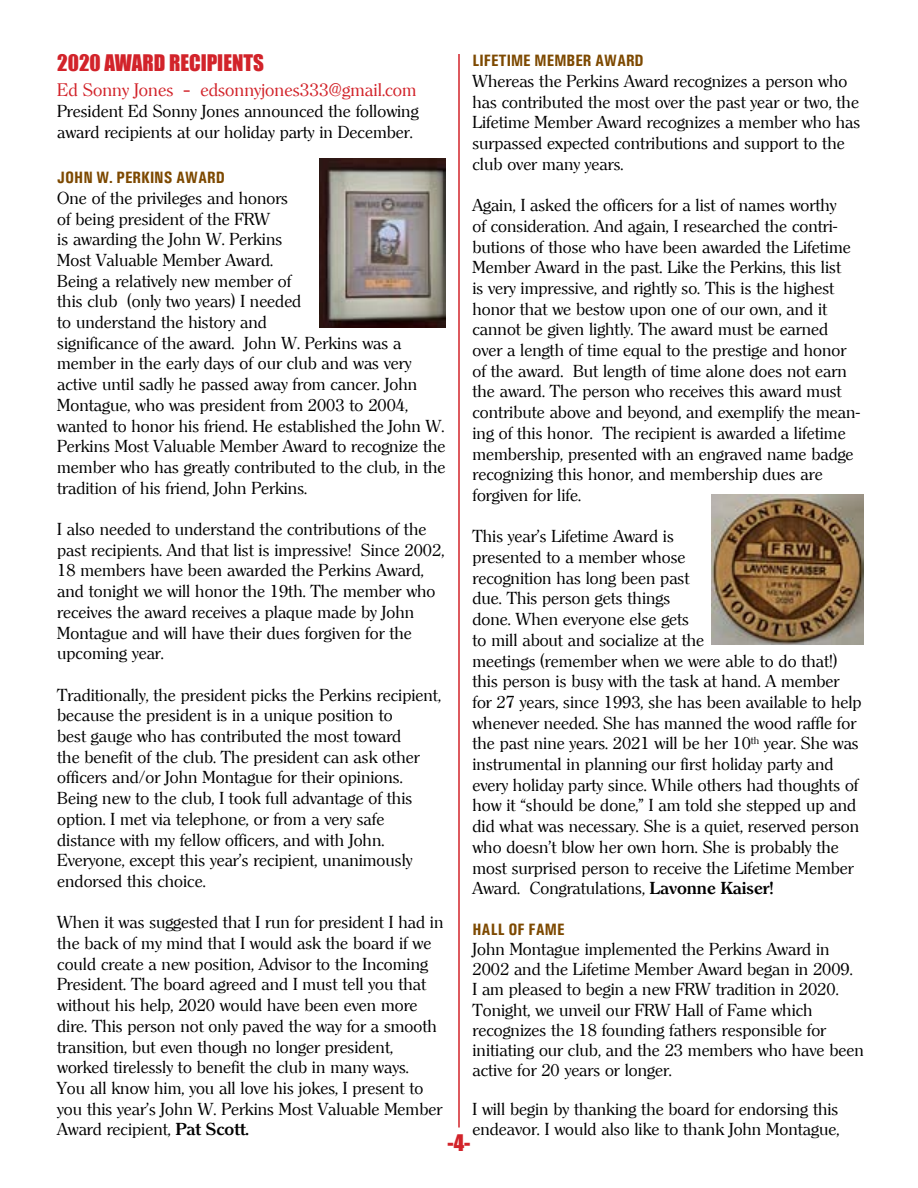
<style>
.page{position:relative;width:918px;height:1188px;background:#fff}
.page>*{position:absolute;margin:0;border:0;box-sizing:border-box;transform-origin:0 0}
.t1{font:21px "Impact";color:#d2232a}
.t2{font:18px "Clearly Roman";color:#d2232a}
.t3{font:17.25px/20.7px "Clearly Roman";color:#000}
.t4{font:700 16.5px "Univers Condensed";color:#7d4900}
.s1{font-weight:700}
</style>
<div class="page">
<img style="left:319px;top:159px;width:127px;height:168px">
<img style="left:712px;top:494px;width:152px;height:151px">
<hr style="left:458px;top:54px;width:2px;height:1074px;background:#d2232a">
<p class="t1" style="left:57px;top:46px;width:208px">2020 AWARD RECIPIENTS</p>
<p class="t2" style="left:57px;top:80px;width:361px">Ed Sonny Jones – edsonnyjones333@gmail.com</p>
<p class="t3" style="left:57px;top:100px;width:363px;line-height:21.6px">President Ed Sonny Jones announced the following award recipients at our holiday party in December.</p>
<p class="t4" style="left:57px;top:167px;width:169px">JOHN W. PERKINS AWARD</p>
<p class="t3" style="left:57px;top:188px;width:390px">One of the privileges and honors<br>of being president of the FRW<br>is awarding the John W. Perkins<br>Most Valuable Member Award.<br>Being a relatively new member of<br>this club (only two years) I needed<br>to understand the history and<br>significance of the award. John W. Perkins was a member in the early days of our club and was very active until sadly he passed away from cancer. John Montague, who was president from 2003 to 2004, wanted to honor his friend. He established the John W.<br>Perkins Most Valuable Member Award to recognize the member who has greatly contributed to the club, in the tradition of his friend, John Perkins.</p>
<p class="t3" style="left:57px;top:519px;width:389px">I also needed to understand the contributions of the past recipients. And that list is impressive! Since 2002, 18 members have been awarded the Perkins Award, and tonight we will honor the 19th. The member who receives the award receives a plaque made by John Montague and will have their dues forgiven for the upcoming year.</p>
<p class="t3" style="left:57px;top:685px;width:385px">Traditionally, the president picks the Perkins recipient, because the president is in a unique position to<br>best gauge who has contributed the most toward<br>the benefit of the club. The president can ask other officers and/or John Montague for their opinions.<br>Being new to the club, I took full advantage of this option. I met via telephone, or from a very safe distance with my fellow officers, and with John.<br>Everyone, except this year’s recipient, unanimously endorsed this choice.</p>
<p class="t3" style="left:57px;top:912px;width:388px">When it was suggested that I run for president I had in the back of my mind that I would ask the board if we could create a new position, Advisor to the Incoming President. The board agreed and I must tell you that without his help, 2020 would have been even more dire. This person not only paved the way for a smooth transition, but even though no longer president, worked tirelessly to benefit the club in many ways.<br>You all know him, you all love his jokes, I present to you this year’s John W. Perkins Most Valuable Member Award recipient, <span class="s1">Pat Scott.</span></p>
<p class="t4" style="left:472px;top:51px;width:173px">LIFETIME MEMBER AWARD</p>
<p class="t3" style="left:472px;top:71px;width:389px">Whereas the Perkins Award recognizes a person who has contributed the most over the past year or two, the Lifetime Member Award recognizes a member who has surpassed expected contributions and support to the club over many years.</p>
<p class="t3" style="left:472px;top:195px;width:389px">Again, I asked the officers for a list of names worthy<br>of consideration. And again, I researched the contri&shy;butions of those who have been awarded the Lifetime Member Award in the past. Like the Perkins, this list<br>is very impressive, and rightly so. This is the highest honor that we bestow upon one of our own, and it cannot be given lightly. The award must be earned over a length of time equal to the prestige and honor of the award. But length of time alone does not earn the award. The person who receives this award must contribute above and beyond, and exemplify the mean&shy;ing of this honor. The recipient is awarded a lifetime membership, presented with an engraved name badge recognizing this honor, and membership dues are forgiven for life.</p>
<p class="t3" style="left:472px;top:526px;width:391px">This year’s Lifetime Award is<br>presented to a member whose<br>recognition has long been past<br>due. This person gets things<br>done. When everyone else gets<br>to mill about and socialize at the<br>meetings (remember when we were able to do that!) this person is busy with the task at hand. A member for 27 years, since 1993, she has been available to help whenever needed. She has manned the wood raffle for the past nine years. 2021 will be her 10<sup>th</sup> year. She was instrumental in planning our first holiday party and every holiday party since. While others had thoughts of how it “should be done,” I am told she stepped up and did what was necessary. She is a quiet, reserved person who doesn’t blow her own horn. She is probably the most surprised person to receive the Lifetime Member Award. Congratulations, <span class="s1">Lavonne Kaiser!</span></p>
<p class="t4" style="left:472px;top:919px;width:94px">HALL OF FAME</p>
<p class="t3" style="left:472px;top:939px;width:393px;line-height:20.2px">John Montague implemented the Perkins Award in 2002 and the Lifetime Member Award began in 2009.<br>I am pleased to begin a new FRW tradition in 2020.<br>Tonight, we unveil our FRW Hall of Fame which recognizes the 18 founding fathers responsible for initiating our club, and the 23 members who have been active for 20 years or longer.</p>
<p class="t3" style="left:472px;top:1099px;width:368px;line-height:20.2px">I will begin by thanking the board for endorsing this endeavor. I would also like to thank John Montague,</p>
<p class="t1" style="left:448px;top:1127px;width:24px">-4-</p>
</div>
